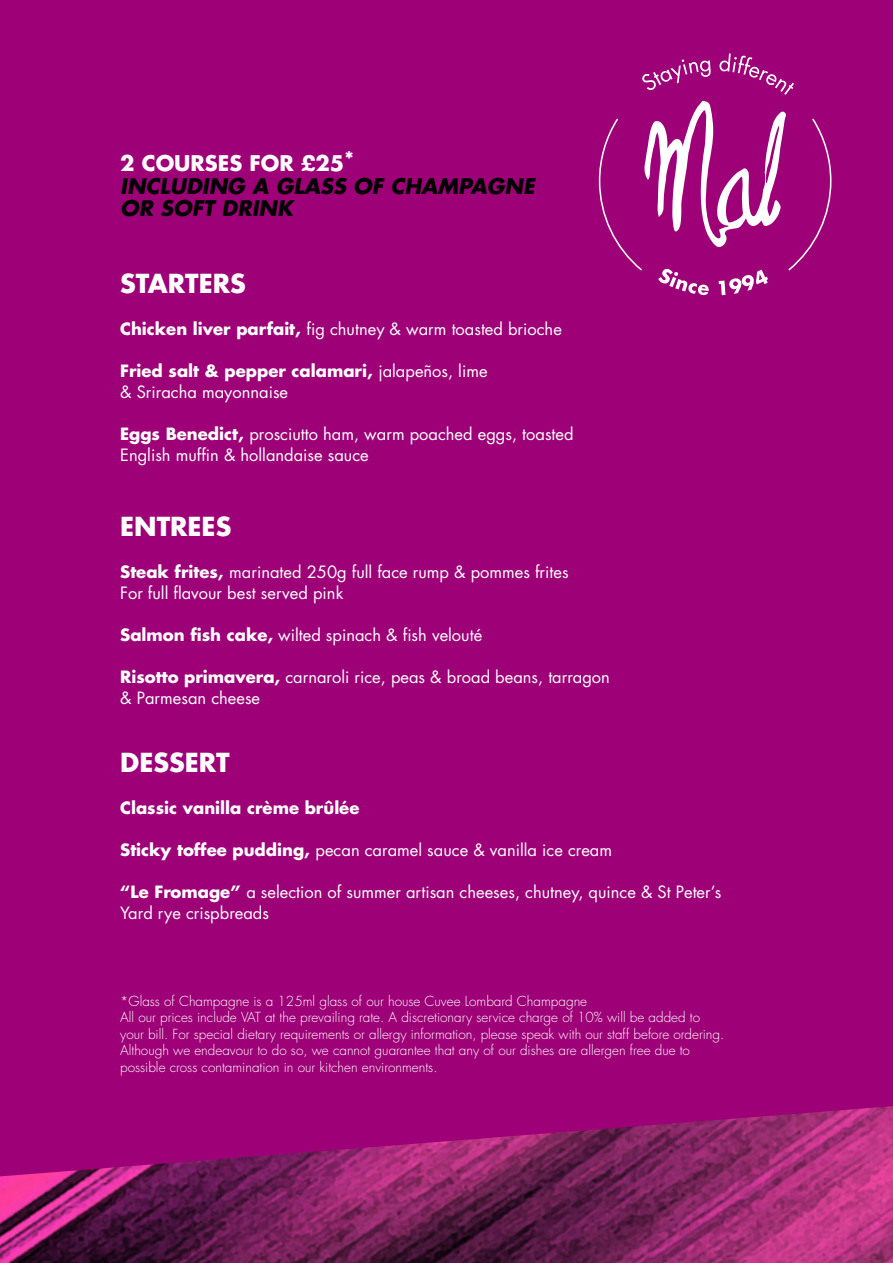
<style>
.page{position:relative;width:893px;height:1263px;background:#9e0077}
.page>*{position:absolute;margin:0;border:0;box-sizing:border-box;transform-origin:0 0}
.t1{font:700 25.5px "Futura TR";color:#fff}
.t2{font:italic 700 21px/22.5px "Futura TR";color:#000}
.t3{font:700 21px "Futura TR";color:#fff}
.t4{font:16.5px/21px "Futura TR";color:#fff}
.t5{font:700 16.5px "Futura TR";color:#fff}
.t6{font:300 13.5px/16.5px "Futura TR";color:#fff}
.s1{font-weight:700}
</style>
<div class="page">
<svg style="left:642px;top:59px;width:69px;height:31px"></svg>
<svg style="left:719px;top:53px;width:75px;height:42px"></svg>
<svg style="left:599px;top:101px;width:232px;height:194px"></svg>
<img style="left:0;top:1106px;width:893px;height:157px">
<p class="t3" style="left:120px;top:149px;width:236px">2 COURSES FOR £25*</p>
<p class="t2" style="left:120px;top:174px;width:416px">INCLUDING A GLASS OF CHAMPAGNE<br>OR SOFT DRINK</p>
<h1 class="t1" style="left:120px;top:266px;width:127px">STARTERS</h1>
<p class="t4" style="left:120px;top:318px;width:443px"><span class="s1">Chicken liver parfait,</span> fig chutney &amp; warm toasted brioche</p>
<p class="t4" style="left:120px;top:360px;width:369px"><span class="s1">Fried salt &amp; pepper calamari,</span> jalapeños, lime &amp; Sriracha mayonnaise</p>
<p class="t4" style="left:120px;top:423px;width:455px"><span class="s1">Eggs Benedict,</span> prosciutto ham, warm poached eggs, toasted<br>English muffin &amp; hollandaise sauce</p>
<h1 class="t1" style="left:120px;top:509px;width:113px">ENTREES</h1>
<p class="t4" style="left:120px;top:561px;width:450px"><span class="s1">Steak frites,</span> marinated 250g full face rump &amp; pommes frites<br>For full flavour best served pink</p>
<p class="t4" style="left:120px;top:624px;width:364px"><span class="s1">Salmon fish cake,</span> wilted spinach &amp; fish velouté</p>
<p class="t4" style="left:120px;top:666px;width:491px"><span class="s1">Risotto primavera,</span> carnaroli rice, peas &amp; broad beans, tarragon &amp; Parmesan cheese</p>
<h1 class="t1" style="left:120px;top:745px;width:111px">DESSERT</h1>
<p class="t5" style="left:120px;top:796px;width:241px">Classic vanilla crème brûlée</p>
<p class="t4" style="left:120px;top:839px;width:493px"><span class="s1">Sticky toffee pudding,</span> pecan caramel sauce &amp; vanilla ice cream</p>
<p class="t4" style="left:120px;top:881px;width:603px"><span class="s1">“Le Fromage”</span> a selection of summer artisan cheeses, chutney, quince &amp; St Peter’s<br>Yard rye crispbreads</p>
<p class="t6" style="left:120px;top:993px;width:606px">*Glass of Champagne is a 125ml glass of our house Cuvee Lombard Champagne<br>All our prices include VAT at the prevailing rate. A discretionary service charge of 10% will be added to your bill. For special dietary requirements or allergy information, please speak with our staff before ordering.<br>Although we endeavour to do so, we cannot guarantee that any of our dishes are allergen free due to possible cross contamination in our kitchen environments.</p>
</div>
